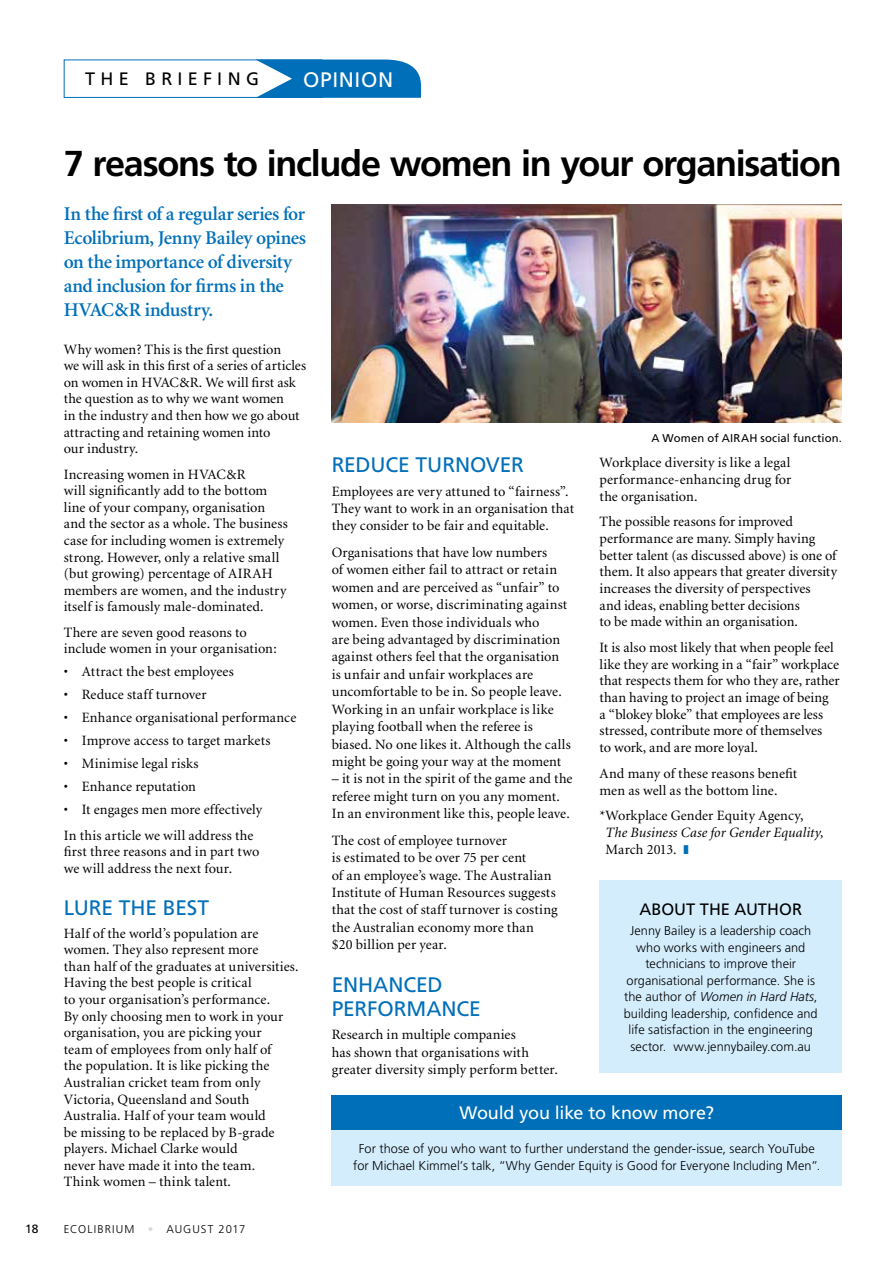
<style>
.page{position:relative;width:893px;height:1263px;background:#fff}
.page>*{position:absolute;margin:0;border:0;box-sizing:border-box;transform-origin:0 0}
.t1{font:700 36px "Frutiger LT Std";letter-spacing:-.035em;color:#000}
.t2{font:21px/23.4px "Frutiger LT Std";letter-spacing:-.01em;color:#006fb9}
.t3{font:21px "Frutiger LT Std";letter-spacing:.03em;color:#fff}
.t4{font:600 19.5px/24.2px "Minion";letter-spacing:-.02em;color:#006fb9}
.t5{font:18px "Frutiger LT Std";letter-spacing:-.015em;color:#fff}
.t6{font:18px "Frutiger LT Std";letter-spacing:.295em;color:#000}
.t7{font:16.5px "Frutiger LT Std";color:#000}
.t8{font:14.25px/16.5px "Minion";letter-spacing:.005em;color:#000}
.t9{font:italic 14.25px/16.6px "Minion";letter-spacing:.01em;color:#000}
.t10{font:300 12.75px/16.5px "Frutiger LT Std";letter-spacing:.005em;color:#000;text-align:center}
.t11{font:12px "Frutiger LT Std";color:#000}
.t12{font:11.25px "Frutiger LT Std";letter-spacing:.015em;color:#000}
.t13{font:300 11.25px "Frutiger LT Std";letter-spacing:.095em;color:#000}
.s1{color:#dadada}
.s2{font-style:normal}
.s3{color:#006fb9}
.s4{font-style:italic}
</style>
<div class="page">
<div style="left:64px;top:60px;width:259px;height:38px;border:1px solid #006fb9"></div>
<svg style="left:256px;top:60px;width:165px;height:38px;background:#2282c2"></svg>
<div style="left:332px;top:1126px;width:510px;height:60px;background:#d4edfc"></div>
<div style="left:332px;top:1095px;width:510px;height:34px;background:#006fb9"></div>
<div style="left:600px;top:880px;width:242px;height:193px;background:#d4edfc"></div>
<img style="left:332px;top:205px;width:510px;height:217px">
<p class="t6" style="left:85px;top:69px;width:176px">THE BRIEFING</p>
<h2 class="t3" style="left:303px;top:68px;width:91px">OPINION</h2>
<h1 class="t1" style="left:64px;top:142px;width:780px">7 reasons to include women in your organisation</h1>
<h3 class="t4" style="left:64px;top:202px;width:244px">In the first of a regular series for<br>Ecolibrium, Jenny Bailey opines on the importance of diversity and inclusion for firms in the<br>HVAC&amp;R industry.</h3>
<p class="t8" style="left:64px;top:341px;width:244px">Why women? This is the first question<br>we will ask in this first of a series of articles on women in HVAC&amp;R. We will first ask the question as to why we want women<br>in the industry and then how we go about attracting and retaining women into<br>our industry.</p>
<p class="t8" style="left:64px;top:466px;width:225px">Increasing women in HVAC&amp;R<br>will significantly add to the bottom line of your company, organisation and the sector as a whole. The business case for including women is extremely strong. However, only a relative small (but growing) percentage of AIRAH members are women, and the industry itself is famously male-dominated.</p>
<p class="t8" style="left:64px;top:625px;width:215px">There are seven good reasons to include women in your organisation:</p>
<p class="t8" style="left:64px;top:664px;width:171px">• Attract the best employees</p>
<p class="t8" style="left:64px;top:687px;width:144px">• Reduce staff turnover</p>
<p class="t8" style="left:64px;top:710px;width:234px">• Enhance organisational performance</p>
<p class="t8" style="left:64px;top:733px;width:208px">• Improve access to target markets</p>
<p class="t8" style="left:64px;top:756px;width:136px">• Minimise legal risks</p>
<p class="t8" style="left:64px;top:779px;width:134px">• Enhance reputation</p>
<p class="t8" style="left:64px;top:797px;width:200px;line-height:25.7px">• It engages men more effectively<br>In this article we will address the</p>
<p class="t8" style="left:64px;top:844px;width:197px">first three reasons and in part two we will address the next four.</p>
<h2 class="t2" style="left:64px;top:896px;width:147px">LURE THE BEST</h2>
<p class="t8" style="left:64px;top:925px;width:236px">Half of the world’s population are women. They also represent more<br>than half of the graduates at universities.<br>Having the best people is critical<br>to your organisation’s performance.<br>By only choosing men to work in your organisation, you are picking your<br>team of employees from only half of<br>the population. It is like picking the Australian cricket team from only Victoria, Queensland and South Australia. Half of your team would<br>be missing to be replaced by B-grade players. Michael Clarke would<br>never have made it into the team.<br>Think women – think talent.</p>
<p class="t11" style="left:25px;top:1222px;width:15px">18</p>
<p class="t13" style="left:64px;top:1223px;width:183px">ECOLIBRIUM <span class="s1">•</span> AUGUST 2017</p>
<h2 class="t2" style="left:332px;top:453px;width:194px">REDUCE TURNOVER</h2>
<p class="t8" style="left:332px;top:483px;width:244px;line-height:17.4px">Employees are very attuned to “fairness”.<br>They want to work in an organisation that they consider to be fair and equitable.</p>
<p class="t8" style="left:332px;top:544px;width:241px;line-height:17.4px">Organisations that have low numbers<br>of women either fail to attract or retain women and are perceived as “unfair” to women, or worse, discriminating against women. Even those individuals who<br>are being advantaged by discrimination against others feel that the organisation is unfair and unfair workplaces are uncomfortable to be in. So people leave.<br>Working in an unfair workplace is like playing football when the referee is biased. No one likes it. Although the calls might be going your way at the moment</p>
<p class="t8" style="left:332px;top:771px;width:242px;line-height:17.4px">– it is not in the spirit of the game and the referee might turn on you any moment.<br>In an environment like this, people leave.</p>
<p class="t8" style="left:332px;top:832px;width:227px;line-height:17.4px">The cost of employee turnover<br>is estimated to be over 75 per cent<br>of an employee’s wage. The Australian Institute of Human Resources suggests that the cost of staff turnover is costing the Australian economy more than $20 billion per year.</p>
<h2 class="t2" style="left:332px;top:973px;width:151px">ENHANCED<br>PERFORMANCE</h2>
<p class="t8" style="left:332px;top:1026px;width:228px;line-height:17.4px">Research in multiple companies<br>has shown that organisations with greater diversity simply perform better.</p>
<p class="t12" style="left:651px;top:431px;width:192px">A Women of AIRAH social function.</p>
<p class="t8" style="left:600px;top:455px;width:193px;text-align:justify">Workplace diversity is like a legal performance-enhancing drug for the organisation.</p>
<p class="t8" style="left:600px;top:514px;width:239px">The possible reasons for improved performance are many. Simply having better talent (as discussed above) is one of them. It also appears that greater diversity increases the diversity of perspectives<br>and ideas, enabling better decisions<br>to be made within an organisation.</p>
<p class="t8" style="left:600px;top:640px;width:242px">It is also most likely that when people feel like they are working in a “fair” workplace that respects them for who they are, rather than having to project an image of being<br>a “blokey bloke” that employees are less stressed, contribute more of themselves<br>to work, and are more loyal.</p>
<p class="t8" style="left:600px;top:765px;width:199px">And many of these reasons benefit men as well as the bottom line.</p>
<p class="t8" style="left:600px;top:808px;width:205px">*Workplace Gender Equity Agency,</p>
<p class="t9" style="left:605px;top:825px;width:220px">The Business Case for Gender Equality,<br><span class="s2">March 2013.</span> <span class="s3">❚</span></p>
<p class="t7" style="left:639px;top:899px;width:164px">ABOUT THE AUTHOR</p>
<p class="t10" style="left:624px;top:923px;width:195px">Jenny Bailey is a leadership coach who works with engineers and technicians to improve their organisational performance. She is the author of <span class="s4">Women in Hard Hats</span>, building leadership, confidence and life satisfaction in the engineering sector. www.jennybailey.com.au</p>
<p class="t5" style="left:460px;top:1102px;width:256px">Would you like to know more?</p>
<p class="t10" style="left:353px;top:1140px;width:469px">For those of you who want to further understand the gender-issue, search YouTube for Michael Kimmel’s talk, “Why Gender Equity is Good for Everyone Including Men”.</p>
</div>
